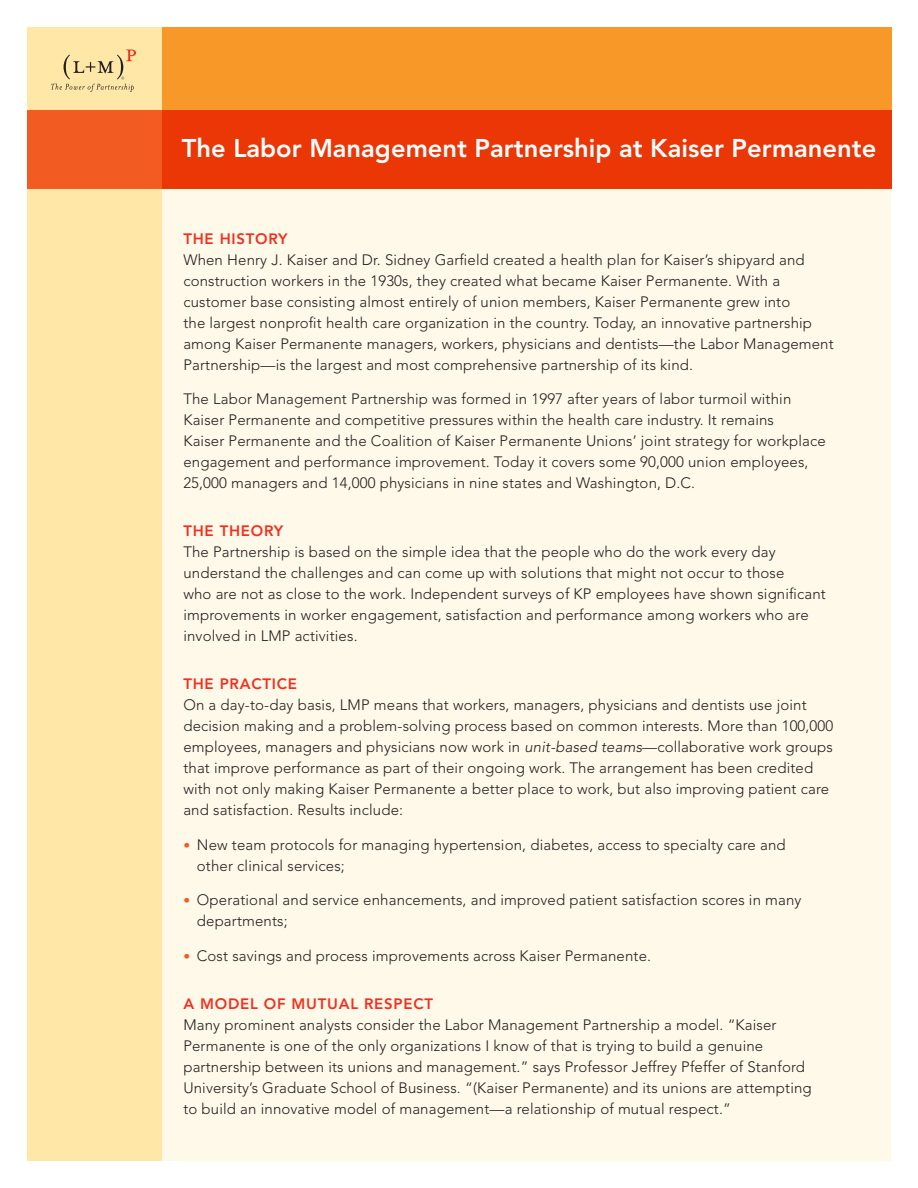
<style>
.page{position:relative;width:918px;height:1188px;background:#fff}
.page>*{position:absolute;margin:0;border:0;box-sizing:border-box;transform-origin:0 0}
.t1{font:800 25.5px "Avenir";color:#fff}
.t2{font:300 15px/21px "Avenir LT Std";letter-spacing:.01em;color:#231f20}
.t3{font:800 15px "Avenir LT Std";letter-spacing:.05em;color:#ef3122}
.s1{font-style:italic}
.s2{font-size:13.5px;color:#f25b21}
</style>
<div class="page">
<div style="left:27px;top:162px;width:864px;height:999px;background:#fff9e9"></div>
<div style="left:27px;top:27px;width:135px;height:1134px;background:#ffe7a8"></div>
<div style="left:27px;top:111px;width:864px;height:78px;background:#f25b21"></div>
<svg style="left:162px;top:27px;width:729px;height:161px;fill:#f89828"></svg>
<svg style="left:51px;top:50px;width:85px;height:42px"></svg>
<h1 class="t1" style="left:182px;top:133px;width:696px">The Labor Management Partnership at Kaiser Permanente</h1>
<p class="t3" style="left:183px;top:230px;width:106px">THE H ISTORY</p>
<p class="t2" style="left:183px;top:249px;width:652px">When Henry J. Kaiser and Dr. Sidney Garfield created a health plan for Kaiser’s shipyard and construction workers in the 1930s, they created what became Kaiser Permanente. With a customer base consisting almost entirely of union members, Kaiser Permanente grew into<br>the largest nonprofit health care organization in the country. Today, an innovative partnership among Kaiser Permanente managers, workers, physicians and dentists—the Labor Management Partnership—is the largest and most comprehensive partnership of its kind.</p>
<p class="t2" style="left:183px;top:389px;width:644px">The Labor Management Partnership was formed in 1997 after years of labor turmoil within Kaiser Permanente and competitive pressures within the health care industry. It remains<br>Kaiser Permanente and the Coalition of Kaiser Permanente Unions’ joint strategy for workplace engagement and performance improvement. Today it covers some 90,000 union employees, 25,000 managers and 14,000 physicians in nine states and Washington, D.C.</p>
<p class="t3" style="left:183px;top:522px;width:101px">THE THEORY</p>
<p class="t2" style="left:183px;top:542px;width:644px">The Partnership is based on the simple idea that the people who do the work every day understand the challenges and can come up with solutions that might not occur to those<br>who are not as close to the work. Independent surveys of KP employees have shown significant improvements in worker engagement, satisfaction and performance among workers who are involved in LMP activities.</p>
<p class="t3" style="left:183px;top:675px;width:115px">THE PRACTICE</p>
<p class="t2" style="left:183px;top:695px;width:651px">On a day-to-day basis, LMP means that workers, managers, physicians and dentists use joint decision making and a problem-solving process based on common interests. More than 100,000 employees, managers and physicians now work in <span class="s1">unit-based teams</span>—collaborative work groups that improve performance as part of their ongoing work. The arrangement has been credited with not only making Kaiser Permanente a better place to work, but also improving patient care and satisfaction. Results include:</p>
<p class="t2" style="left:197px;top:834px;width:590px;text-indent:-14px"><span class="s2">•</span> New team protocols for managing hypertension, diabetes, access to specialty care and other clinical services;</p>
<p class="t2" style="left:197px;top:890px;width:606px;text-indent:-14px"><span class="s2">•</span> Operational and service enhancements, and improved patient satisfaction scores in many departments;</p>
<p class="t2" style="left:183px;top:945px;width:469px"><span class="s2">•</span> Cost savings and process improvements across Kaiser Permanente.</p>
<p class="t3" style="left:183px;top:995px;width:251px">A MODEL OF MUTUAL RESPECT</p>
<p class="t2" style="left:183px;top:1014px;width:630px">Many prominent analysts consider the Labor Management Partnership a model. “Kaiser Permanente is one of the only organizations I know of that is trying to build a genuine partnership between its unions and management.” says Professor Jeffrey Pfeffer of Stanford University’s Graduate School of Business. “(Kaiser Permanente) and its unions are attempting to build an innovative model of management—a relationship of mutual respect.”</p>
</div>
